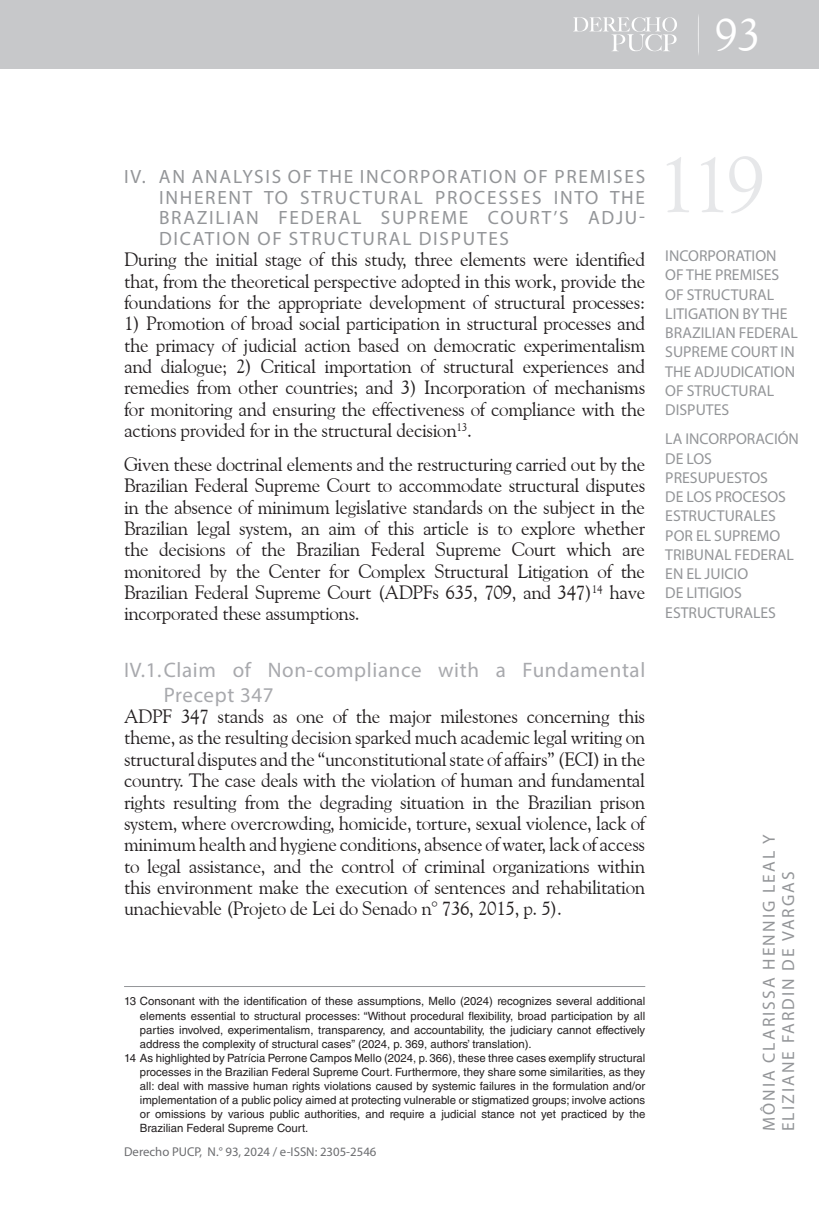
<style>
.page{position:relative;width:819px;height:1206px;background:#fff}
.page>*{position:absolute;margin:0;border:0;box-sizing:border-box;transform-origin:0 0}
.t1{font:78.75px "Goudy Old Style BT";color:#e6e7e9}
.t2{font:46.38px "Goudy Old Style BT";color:#fff}
._02_texto_normal_tít{font:21px/24.5px "Myriad Pro";letter-spacing:.03em;color:#a8a9ad}
._02_texto_normal{font:19.25px/21.3px "Goudy Old Style BT";letter-spacing:-.02em;color:#231f20;text-align:justify}
._02_texto_normal_tít-2{font:19.25px/20.7px "Myriad Pro";letter-spacing:.09em;color:#939598;text-align:justify}
.t3{font:17.5px/19.2px "Myriad Pro";letter-spacing:.12em;color:#939598}
.t4{font:15.75px/19.2px "Myriad Pro";color:#939598}
.t5{font:12.78px "Myriad Pro";color:#6c6d70}
._07_texto_normal_pie{font:11.38px/14px "Helvetica LT Std";color:#231f20;text-align:justify}
</style>
<div class="page">
<div style="left:0;top:0;width:819px;height:69px;background:#c7c8ca"></div>
<svg style="left:573px;top:17px;width:104px;height:34px"></svg>
<hr style="left:124px;top:986px;width:521px;height:1px;background:#939598">
<h2 class="t2" style="left:714px;top:6px;width:47px">93</h2>
<p class="_02_texto_normal_tít-2" style="left:159px;top:166px;width:487px;text-indent:-35px">IV. AN ANALYSIS OF THE INCORPORATION OF PREMISES INHERENT TO STRUCTURAL PROCESSES INTO THE BRAZILIAN FEDERAL SUPREME COURT’S ADJU-DICATION OF STRUCTURAL DISPUTES</p>
<p class="_02_texto_normal" style="left:124px;top:248px;width:522px">During the initial stage of this study, three elements were identified that, from the theoretical perspective adopted in this work, provide the foundations for the appropriate development of structural processes:</p>
<p class="_02_texto_normal" style="left:124px;top:313px;width:522px">1) Promotion of broad social participation in structural processes and the primacy of judicial action based on democratic experimentalism and dialogue; 2) Critical importation of structural experiences and remedies from other countries; and 3) Incorporation of mechanisms for monitoring and ensuring the effectiveness of compliance with the actions provided for in the structural decision<sup>13</sup>.</p>
<p class="_02_texto_normal" style="left:124px;top:453px;width:522px">Given these doctrinal elements and the restructuring carried out by the Brazilian Federal Supreme Court to accommodate structural disputes in the absence of minimum legislative standards on the subject in the Brazilian legal system, an aim of this article is to explore whether the decisions of the Brazilian Federal Supreme Court which are monitored by the Center for Complex Structural Litigation of the Brazilian Federal Supreme Court (ADPFs 635, 709, and 347)<sup>14</sup> have incorporated these assumptions.</p>
<p class="_02_texto_normal_tít" style="left:164px;top:657px;width:483px;text-indent:-40px">IV.1.Claim of Non-compliance with a Fundamental<br>Precept 347</p>
<p class="_02_texto_normal" style="left:124px;top:705px;width:522px">ADPF 347 stands as one of the major milestones concerning this theme, as the resulting decision sparked much academic legal writing on structural disputes and the “unconstitutional state of affairs” (ECI) in the country. The case deals with the violation of human and fundamental rights resulting from the degrading situation in the Brazilian prison system, where overcrowding, homicide, torture, sexual violence, lack of minimum health and hygiene conditions, absence of water, lack of access to legal assistance, and the control of criminal organizations within this environment make the execution of sentences and rehabilitation unachievable (Projeto de Lei do Senado n° 736, 2015, p. 5).</p>
<p class="_07_texto_normal_pie" style="left:140px;top:994px;width:507px;text-indent:-16px">13 Consonant with the identification of these assumptions, Mello (2024) recognizes several additional elements essential to structural processes: “Without procedural flexibility, broad participation by all parties involved, experimentalism, transparency, and accountability, the judiciary cannot effectively address the complexity of structural cases” (2024, p. 369, authors’ translation).</p>
<p class="_07_texto_normal_pie" style="left:140px;top:1050px;width:507px;text-indent:-16px">14 As highlighted by Patrícia Perrone Campos Mello (2024, p. 366), these three cases exemplify structural processes in the Brazilian Federal Supreme Court. Furthermore, they share some similarities, as they all: deal with massive human rights violations caused by systemic failures in the formulation and/or implementation of a public policy aimed at protecting vulnerable or stigmatized groups; involve actions or omissions by various public authorities, and require a judicial stance not yet practiced by the Brazilian Federal Supreme Court.</p>
<p class="t5" style="left:124px;top:1144px;width:254px">Derecho PUCP, N.° 93, 2024 / e-ISSN: 2305-2546</p>
<h1 class="t1" style="left:657px;top:136px;width:109px">119</h1>
<p class="t4" style="left:665px;top:246px;width:134px">INCORPORATION<br>OF THE PREMISES<br>OF STRUCTURAL<br>LITIGATION BY THE<br>BRAZILIAN FEDERAL<br>SUPREME COURT IN<br>THE ADJUDICATION<br>OF STRUCTURAL<br>DISPUTES</p>
<p class="t4" style="left:665px;top:429px;width:135px">LA INCORPORACIÓN<br>DE LOS<br>PRESUPUESTOS<br>DE LOS PROCESOS<br>ESTRUCTURALES<br>POR EL SUPREMO<br>TRIBUNAL FEDERAL<br>EN EL JUICIO<br>DE LITIGIOS<br>ESTRUCTURALES</p>
<p class="t3" style="left:759px;top:1131px;width:298px;rotate:-90deg">MÔNIA CLARISSA HENNIG LEAL Y<br>ELIZIANE FARDIN DE VARGAS</p>
</div>
